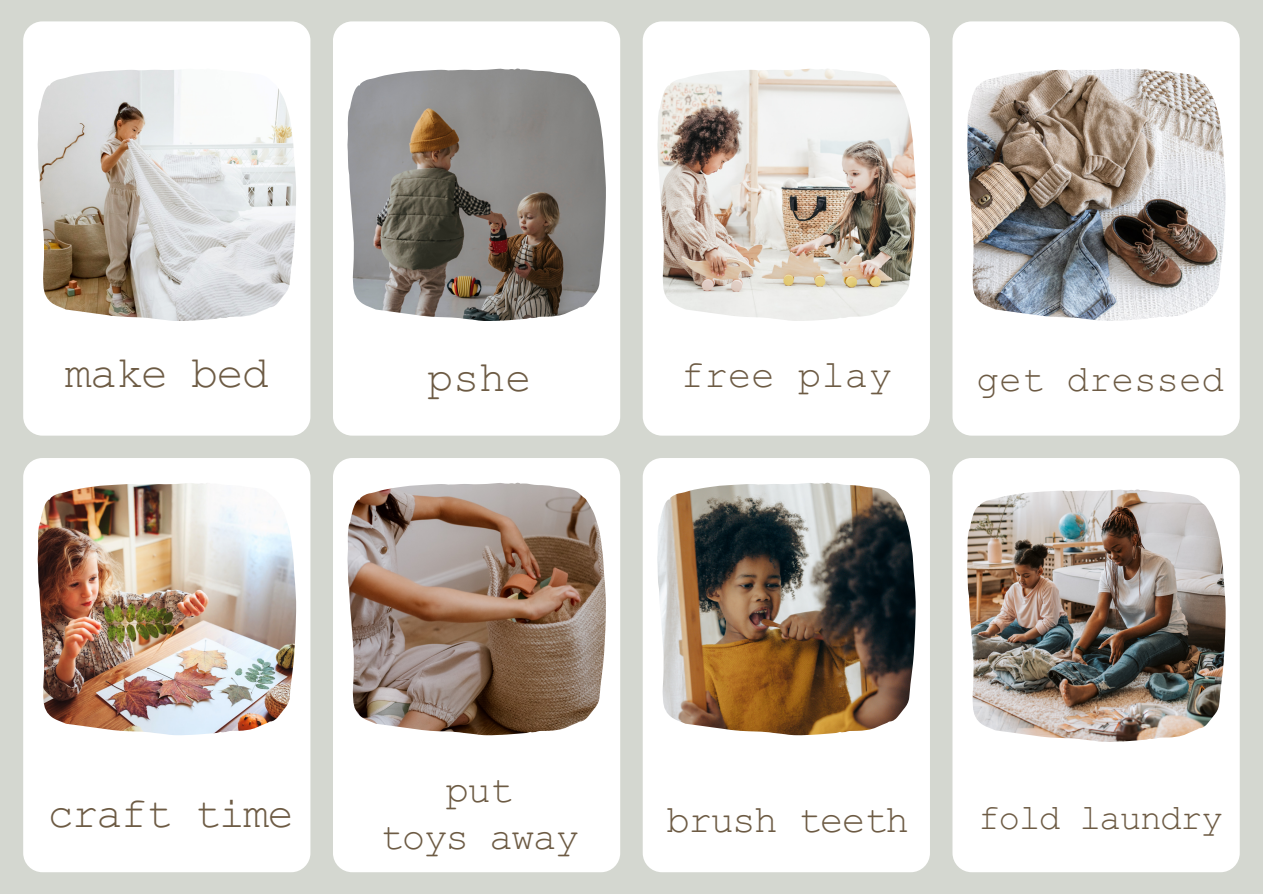
<style>
.page{position:relative;width:1263px;height:894px;background:#fff}
.page>*{position:absolute;margin:0;border:0;box-sizing:border-box;transform-origin:0 0}
.t1{font:45px "Courier PS Pro";letter-spacing:-.04em;color:#6d5b44}
.t2{font:43.5px "Courier PS Pro";letter-spacing:-.04em;color:#6d5b44}
.t3{font:39px "Courier PS Pro";letter-spacing:-.04em;color:#6d5b44}
.t4{font:39px "Courier PS Pro";color:#6d5b44}
.t5{font:37.5px "Courier PS Pro";color:#6d5b44}
.t6{font:36px "Courier PS Pro";letter-spacing:-.04em;color:#6d5b44}
</style>
<div class="page">
<div style="left:0;top:0;width:1263px;height:893px;background:#d4d7d0"></div>
<div style="left:643px;top:21px;width:287px;height:414px;background:#fff"></div>
<div style="left:643px;top:458px;width:287px;height:414px;background:#fff"></div>
<div style="left:23px;top:21px;width:287px;height:414px;background:#fff"></div>
<div style="left:23px;top:458px;width:287px;height:414px;background:#fff"></div>
<div style="left:333px;top:21px;width:287px;height:414px;background:#fff"></div>
<div style="left:333px;top:458px;width:287px;height:414px;background:#fff"></div>
<div style="left:952px;top:21px;width:288px;height:414px;background:#fff"></div>
<div style="left:952px;top:458px;width:288px;height:414px;background:#fff"></div>
<img style="left:38px;top:68px;width:258px;height:253px">
<img style="left:347px;top:68px;width:259px;height:253px">
<img style="left:657px;top:68px;width:259px;height:253px">
<img style="left:967px;top:68px;width:258px;height:253px">
<img style="left:38px;top:482px;width:258px;height:252px">
<img style="left:347px;top:482px;width:259px;height:252px">
<img style="left:657px;top:482px;width:258px;height:252px">
<img style="left:967px;top:489px;width:258px;height:252px">
<p class="t1" style="left:65px;top:358px;width:205px">make bed</p>
<p class="t2" style="left:427px;top:362px;width:106px">pshe</p>
<p class="t4" style="left:681px;top:361px;width:212px">free play</p>
<p class="t5" style="left:976px;top:367px;width:249px">get dressed</p>
<p class="t2" style="left:48px;top:799px;width:248px">craft time</p>
<p class="t3" style="left:446px;top:776px;width:69px">put</p>
<p class="t3" style="left:380px;top:823px;width:200px">toys away</p>
<p class="t3" style="left:666px;top:806px;width:244px">brush teeth</p>
<p class="t6" style="left:978px;top:806px;width:246px">fold laundry</p>
</div>
